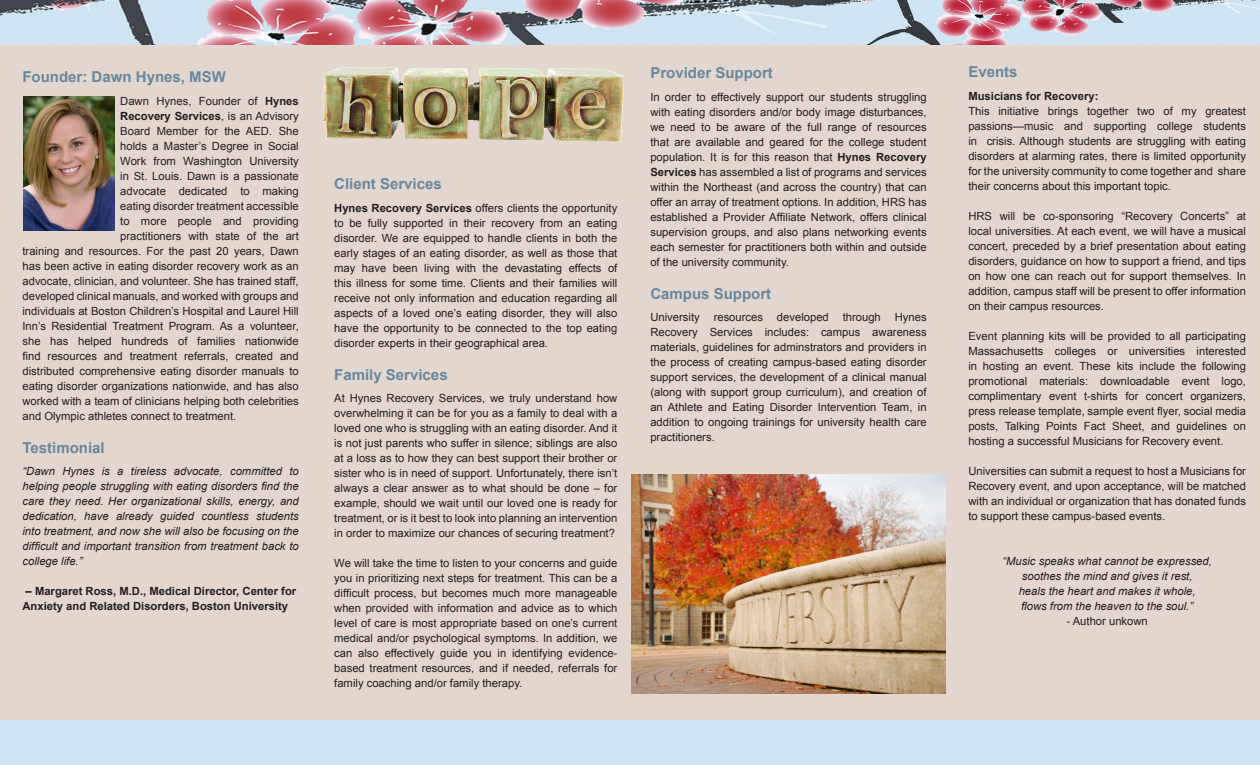
<style>
.page{position:relative;width:1260px;height:765px;background:#fff}
.page>*{position:absolute;margin:0;border:0;box-sizing:border-box;transform-origin:0 0}
.t1{font:700 15px "Arial";color:#67879e}
.t2{font:11.25px/15px "Arial";color:#231f20;text-align:justify}
.t3{font:italic 11.25px/15px "Arial";color:#231f20;text-align:justify}
.t4{font:700 11.25px "Arial";color:#231f20}
.s1{font-weight:700}
.s2{font-weight:400}
</style>
<div class="page">
<div style="left:0;top:45px;width:1260px;height:675px;background:#e2d6ce"></div>
<div style="left:0;top:720px;width:1260px;height:45px;background:#cfe5f3"></div>
<img style="left:0;top:0;width:1260px;height:45px">
<img style="left:24px;top:97px;width:91px;height:133px">
<img style="left:324px;top:68px;width:299px;height:74px">
<img style="left:631px;top:474px;width:314px;height:220px">
<p class="t1" style="left:22px;top:67px;width:205px">Founder: Dawn Hynes, MSW</p>
<p class="t2" style="left:120px;top:93px;width:180px">Dawn Hynes, Founder of <span class="s1">Hynes</span></p>
<p class="t4" style="left:120px;top:108px;width:180px">Recovery Services<span class="s2">, is an Advisory</span></p>
<p class="t2" style="left:120px;top:123px;width:180px">Board Member for the AED. She</p>
<p class="t2" style="left:120px;top:138px;width:180px">holds a Master’s Degree in Social</p>
<p class="t2" style="left:120px;top:153px;width:180px">Work from Washington University</p>
<p class="t2" style="left:120px;top:168px;width:180px">in St. Louis. Dawn is a passionate</p>
<p class="t2" style="left:120px;top:183px;width:180px">advocate dedicated to making</p>
<p class="t2" style="left:120px;top:198px;width:180px">eating disorder treatment accessible</p>
<p class="t2" style="left:120px;top:213px;width:180px">to more people and providing</p>
<p class="t2" style="left:120px;top:228px;width:180px">practitioners with state of the art</p>
<p class="t2" style="left:22px;top:243px;width:278px">training and resources. For the past 20 years, Dawn</p>
<p class="t2" style="left:22px;top:258px;width:278px">has been active in eating disorder recovery work as an</p>
<p class="t2" style="left:22px;top:273px;width:278px">advocate, clinician, and volunteer. She has trained staff,</p>
<p class="t2" style="left:22px;top:288px;width:278px">developed clinical manuals, and worked with groups and</p>
<p class="t2" style="left:22px;top:303px;width:278px">individuals at Boston Children’s Hospital and Laurel Hill</p>
<p class="t2" style="left:22px;top:318px;width:278px">Inn’s Residential Treatment Program. As a volunteer,</p>
<p class="t2" style="left:22px;top:333px;width:278px">she has helped hundreds of families nationwide</p>
<p class="t2" style="left:22px;top:348px;width:278px">find resources and treatment referrals, created and</p>
<p class="t2" style="left:22px;top:363px;width:278px">distributed comprehensive eating disorder manuals to</p>
<p class="t2" style="left:22px;top:378px;width:278px">eating disorder organizations nationwide, and has also</p>
<p class="t2" style="left:22px;top:393px;width:278px">worked with a team of clinicians helping both celebrities</p>
<p class="t2" style="left:22px;top:408px;width:215px">and Olympic athletes connect to treatment.</p>
<p class="t1" style="left:22px;top:437px;width:84px">Testimonial</p>
<p class="t3" style="left:22px;top:464px;width:278px">“Dawn Hynes is a tireless advocate, committed to helping people struggling with eating disorders find the care they need. Her organizational skills, energy, and dedication, have already guided countless students into treatment, and now she will also be focusing on the difficult and important transition from treatment back to college life.”</p>
<p class="t4" style="left:26px;top:584px;width:272px">– Margaret Ross, M.D., Medical Director, Center for</p>
<p class="t4" style="left:22px;top:599px;width:267px">Anxiety and Related Disorders, Boston University</p>
<p class="t1" style="left:334px;top:174px;width:109px">Client Services</p>
<p class="t2" style="left:334px;top:201px;width:285px"><span class="s1">Hynes Recovery Services</span> offers clients the opportunity to be fully supported in their recovery from an eating disorder. We are equipped to handle clients in both the early stages of an eating disorder, as well as those that may have been living with the devastating effects of this illness for some time. Clients and their families will receive not only information and education regarding all aspects of a loved one’s eating disorder, they will also have the opportunity to be connected to the top eating disorder experts in their geographical area.</p>
<p class="t1" style="left:334px;top:365px;width:115px">Family Services</p>
<p class="t2" style="left:334px;top:391px;width:285px">At Hynes Recovery Services, we truly understand how overwhelming it can be for you as a family to deal with a loved one who is struggling with an eating disorder. And it is not just parents who suffer in silence; siblings are also at a loss as to how they can best support their brother or sister who is in need of support. Unfortunately, there isn’t always a clear answer as to what should be done – for example, should we wait until our loved one is ready for treatment, or is it best to look into planning an intervention in order to maximize our chances of securing treatment?</p>
<p class="t2" style="left:334px;top:556px;width:285px">We will take the time to listen to your concerns and guide you in prioritizing next steps for treatment. This can be a difficult process, but becomes much more manageable when provided with information and advice as to which level of care is most appropriate based on one’s current medical and/or psychological symptoms. In addition, we can also effectively guide you in identifying evidence&shy;based treatment resources, and if needed, referrals for family coaching and/or family therapy.</p>
<p class="t1" style="left:650px;top:63px;width:124px">Provider Support</p>
<p class="t2" style="left:650px;top:90px;width:278px">In order to effectively support our students struggling with eating disorders and/or body image disturbances, we need to be aware of the full range of resources that are available and geared for the college student population. It is for this reason that <span class="s1">Hynes Recovery Services</span> has assembled a list of programs and services within the Northeast (and across the country) that can offer an array of treatment options. In addition, HRS has established a Provider Affiliate Network, offers clinical supervision groups, and also plans networking events each semester for practitioners both within and outside of the university community.</p>
<p class="t1" style="left:650px;top:284px;width:122px">Campus Support</p>
<p class="t2" style="left:650px;top:310px;width:278px">University resources developed through Hynes Recovery Services includes: campus awareness materials, guidelines for adminstrators and providers in the process of creating campus-based eating disorder support services, the development of a clinical manual (along with support group curriculum), and creation of an Athlete and Eating Disorder Intervention Team, in addition to ongoing trainings for university health care practitioners.</p>
<p class="t1" style="left:968px;top:62px;width:51px">Events</p>
<p class="t4" style="left:968px;top:88px;width:132px">Musicians for Recovery:</p>
<p class="t2" style="left:968px;top:103px;width:279px">This initiative brings together two of my greatest passions—music and supporting college students in crisis. Although students are struggling with eating disorders at alarming rates, there is limited opportunity for the university community to come together and share their concerns about this important topic.</p>
<p class="t2" style="left:968px;top:208px;width:279px">HRS will be co-sponsoring “Recovery Concerts” at local universities. At each event, we will have a musical concert, preceded by a brief presentation about eating disorders, guidance on how to support a friend, and tips on how one can reach out for support themselves. In addition, campus staff will be present to offer information on their campus resources.</p>
<p class="t2" style="left:968px;top:328px;width:279px">Event planning kits will be provided to all participating Massachusetts colleges or universities interested in hosting an event. These kits include the following promotional materials: downloadable event logo, complimentary event t-shirts for concert organizers, press release template, sample event flyer, social media posts, Talking Points Fact Sheet, and guidelines on hosting a successful Musicians for Recovery event.</p>
<p class="t2" style="left:968px;top:463px;width:279px">Universities can submit a request to host a Musicians for Recovery event, and upon acceptance, will be matched with an individual or organization that has donated funds to support these campus-based events.</p>
<p class="t3" style="left:1002px;top:553px;width:211px">“Music speaks what cannot be expressed,</p>
<p class="t3" style="left:1022px;top:568px;width:172px">soothes the mind and gives it rest,</p>
<p class="t3" style="left:1019px;top:583px;width:178px">heals the heart and makes it whole,</p>
<p class="t3" style="left:1021px;top:598px;width:173px">flows from the heaven to the soul.”</p>
<p class="t2" style="left:1067px;top:613px;width:83px">- Author unkown</p>
</div>
